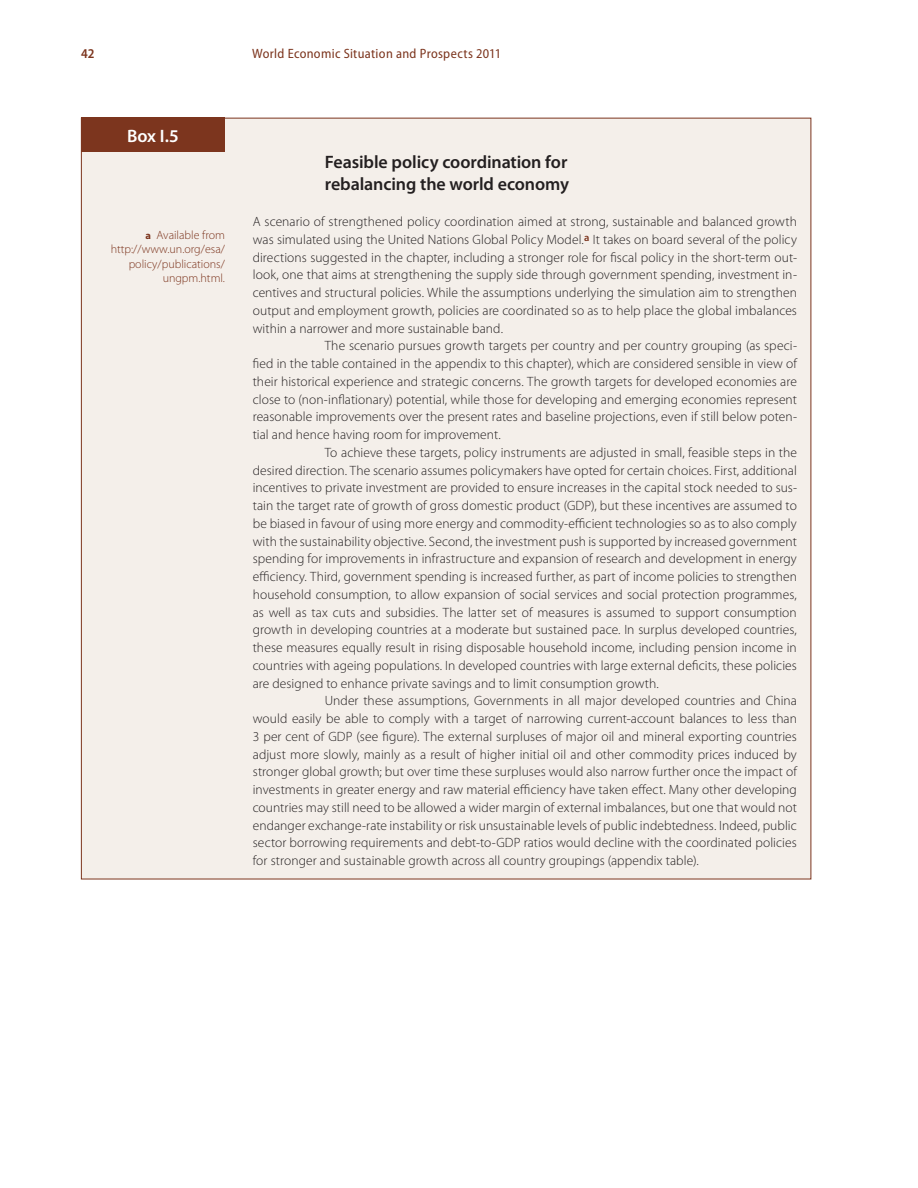
<style>
.page{position:relative;width:918px;height:1188px;background:#fff}
.page>*{position:absolute;margin:0;border:0;box-sizing:border-box;transform-origin:0 0}
.t1{font:600 18px/22.2px "Myriad Pro";letter-spacing:-.005em;color:#231f20}
.t2{font:600 18px "Myriad Pro";color:#fff}
.t3{font:300 13.5px "Myriad Pro";letter-spacing:.005em;color:#231f20}
.t4{font:semi-condensed 13.5px "Myriad Pro";letter-spacing:.025em;color:#7c351e}
.t5{font:600 semi-condensed 13.5px "Myriad Pro";color:#7c351e}
.t6{font:300 12px/14.2px "Myriad Pro";color:#7c351e;text-align:right}
.s1{font-weight:700;font-size:10.5px}
</style>
<div class="page">
<div style="left:81px;top:118px;width:730px;height:761px;background:#f4efea"></div>
<div style="left:81px;top:118px;width:144px;height:34px;background:#7c351e"></div>
<p class="t5" style="left:81px;top:46px;width:15px">42</p>
<p class="t4" style="left:252px;top:46px;width:251px">World Economic Situation and Prospects 2011</p>
<h1 class="t2" style="left:127px;top:124px;width:53px">Box I.5</h1>
<p class="t6" style="left:111px;top:228px;width:116px"><span class="s1">a</span> Available from http://www.un.org/esa/ policy/publications/ ungpm.html.</p>
<h1 class="t1" style="left:325px;top:150px;width:246px">Feasible policy coordination for rebalancing the world economy</h1>
<p class="t3" style="left:253px;top:213px;width:546px">A scenario of strengthened policy coordination aimed at strong, sustainable and balanced growth</p>
<p class="t3" style="left:253px;top:231px;width:546px">was simulated using the United Nations Global Policy Model.<sup>a</sup> It takes on board several of the policy</p>
<p class="t3" style="left:253px;top:249px;width:546px">directions suggested in the chapter, including a stronger role for fiscal policy in the short-term out-</p>
<p class="t3" style="left:253px;top:267px;width:546px">look, one that aims at strengthening the supply side through government spending, investment in-</p>
<p class="t3" style="left:253px;top:284px;width:546px">centives and structural policies. While the assumptions underlying the simulation aim to strengthen</p>
<p class="t3" style="left:253px;top:302px;width:546px">output and employment growth, policies are coordinated so as to help place the global imbalances</p>
<p class="t3" style="left:253px;top:320px;width:252px">within a narrower and more sustainable band.</p>
<p class="t3" style="left:325px;top:338px;width:474px">The scenario pursues growth targets per country and per country grouping (as speci-</p>
<p class="t3" style="left:253px;top:355px;width:546px">fied in the table contained in the appendix to this chapter), which are considered sensible in view of</p>
<p class="t3" style="left:253px;top:373px;width:546px">their historical experience and strategic concerns. The growth targets for developed economies are</p>
<p class="t3" style="left:253px;top:391px;width:546px">close to (non-inflationary) potential, while those for developing and emerging economies represent</p>
<p class="t3" style="left:253px;top:409px;width:546px">reasonable improvements over the present rates and baseline projections, even if still below poten-</p>
<p class="t3" style="left:253px;top:426px;width:250px">tial and hence having room for improvement.</p>
<p class="t3" style="left:325px;top:444px;width:474px">To achieve these targets, policy instruments are adjusted in small, feasible steps in the</p>
<p class="t3" style="left:253px;top:462px;width:546px">desired direction. The scenario assumes policymakers have opted for certain choices. First, additional</p>
<p class="t3" style="left:253px;top:480px;width:546px">incentives to private investment are provided to ensure increases in the capital stock needed to sus-</p>
<p class="t3" style="left:253px;top:497px;width:546px">tain the target rate of growth of gross domestic product (GDP), but these incentives are assumed to</p>
<p class="t3" style="left:253px;top:515px;width:546px">be biased in favour of using more energy and commodity-efficient technologies so as to also comply</p>
<p class="t3" style="left:253px;top:533px;width:546px">with the sustainability objective. Second, the investment push is supported by increased government</p>
<p class="t3" style="left:253px;top:551px;width:546px">spending for improvements in infrastructure and expansion of research and development in energy</p>
<p class="t3" style="left:253px;top:568px;width:546px">efficiency. Third, government spending is increased further, as part of income policies to strengthen</p>
<p class="t3" style="left:253px;top:586px;width:546px">household consumption, to allow expansion of social services and social protection programmes,</p>
<p class="t3" style="left:253px;top:604px;width:546px">as well as tax cuts and subsidies. The latter set of measures is assumed to support consumption</p>
<p class="t3" style="left:253px;top:622px;width:546px">growth in developing countries at a moderate but sustained pace. In surplus developed countries,</p>
<p class="t3" style="left:253px;top:639px;width:546px">these measures equally result in rising disposable household income, including pension income in</p>
<p class="t3" style="left:253px;top:657px;width:546px">countries with ageing populations. In developed countries with large external deficits, these policies</p>
<p class="t3" style="left:253px;top:675px;width:408px">are designed to enhance private savings and to limit consumption growth.</p>
<p class="t3" style="left:325px;top:693px;width:474px">Under these assumptions, Governments in all major developed countries and China</p>
<p class="t3" style="left:253px;top:710px;width:546px">would easily be able to comply with a target of narrowing current-account balances to less than</p>
<p class="t3" style="left:253px;top:728px;width:546px">3 per cent of GDP (see figure). The external surpluses of major oil and mineral exporting countries</p>
<p class="t3" style="left:253px;top:746px;width:546px">adjust more slowly, mainly as a result of higher initial oil and other commodity prices induced by</p>
<p class="t3" style="left:253px;top:764px;width:546px">stronger global growth; but over time these surpluses would also narrow further once the impact of</p>
<p class="t3" style="left:253px;top:781px;width:546px">investments in greater energy and raw material efficiency have taken effect. Many other developing</p>
<p class="t3" style="left:253px;top:799px;width:546px">countries may still need to be allowed a wider margin of external imbalances, but one that would not</p>
<p class="t3" style="left:253px;top:817px;width:546px">endanger exchange-rate instability or risk unsustainable levels of public indebtedness. Indeed, public</p>
<p class="t3" style="left:253px;top:835px;width:546px">sector borrowing requirements and debt-to-GDP ratios would decline with the coordinated policies</p>
<p class="t3" style="left:253px;top:852px;width:447px">for stronger and sustainable growth across all country groupings (appendix table).</p>
</div>
